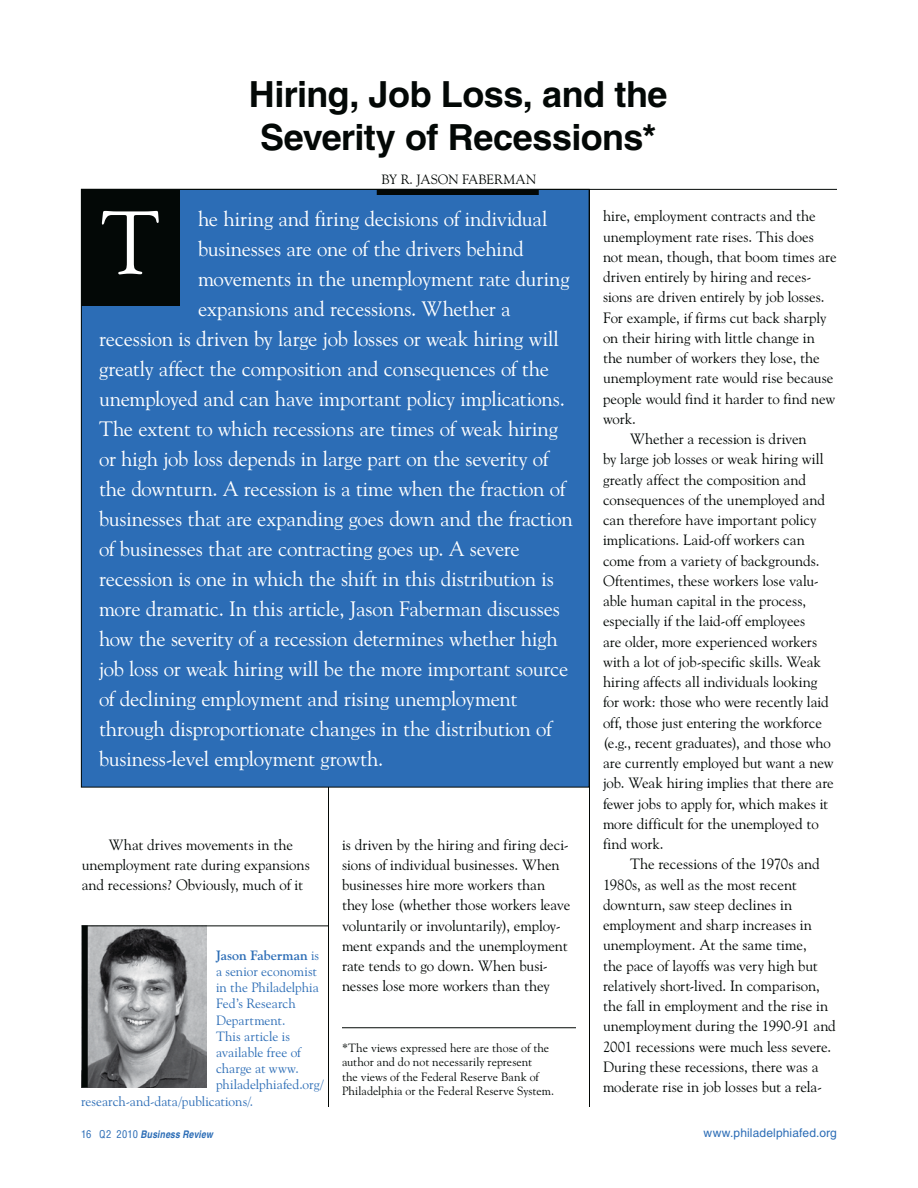
<style>
.page{position:relative;width:918px;height:1188px;background:#fff}
.page>*{position:absolute;margin:0;border:0;box-sizing:border-box;transform-origin:0 0}
.t1{font:90px "Goudy Old Style BT";color:#fff}
.t2{font:700 36px/43.2px "Helvetica";letter-spacing:-.015em;color:#030806;text-align:center}
.t3{font:21px "Goudy Old Style BT";letter-spacing:-.015em;color:#fff}
.t4{font:15px/20.2px "Goudy Old Style BT";letter-spacing:-.005em;color:#030806}
.t5{font:13.5px "Goudy Old Style BT";color:#2c6db6}
.t6{font:13.5px "Goudy Old Style BT";color:#030806}
.t7{font:700 13.5px "Goudy Old Style BT";letter-spacing:.005em;color:#2c6db6}
.t8{font:12px/14.4px "Goudy Old Style BT";color:#030806}
.t9{font:12px "Helvetica";letter-spacing:.01em;color:#2c6db6}
.t10{font:italic 700 condensed 10.5px "Helvetica";letter-spacing:.015em;color:#2c6db6}
.s1{font-weight:400}
.s2{font-weight:400;font-style:normal}
</style>
<div class="page">
<hr style="left:328px;top:189px;width:1px;height:918px;background:#030806">
<div style="left:81px;top:189px;width:508px;height:598px;background:#2c6db6"></div>
<div style="left:81px;top:189px;width:99px;height:117px;background:#030806"></div>
<hr style="left:81px;top:189px;width:756px;height:1px;background:#030806">
<div style="left:377px;top:189px;width:162px;height:6px;background:#030806"></div>
<img style="left:81px;top:926px;width:126px;height:162px">
<hr style="left:82px;top:926px;width:246px;height:1px;background:#030806">
<div style="left:82px;top:926px;width:6px;height:162px;background:#030806"></div>
<hr style="left:589px;top:189px;width:1px;height:918px;background:#030806">
<hr style="left:342px;top:1027px;width:234px;height:1px;background:#030806">
<h2 class="t2" style="left:249px;top:76px;width:420px">Hiring, Job Loss, and the<br>Severity of Recessions*</h2>
<p class="t6" style="left:382px;top:174px;width:156px">BY R. JASON FABERMAN</p>
<h3 class="t3" style="left:198px;top:210px;width:351px">he hiring and firing decisions of individual</h3>
<h3 class="t3" style="left:198px;top:240px;width:327px">businesses are one of the drivers behind</h3>
<h3 class="t3" style="left:198px;top:270px;width:373px">movements in the unemployment rate during</h3>
<h3 class="t3" style="left:198px;top:300px;width:314px">expansions and recessions. Whether a</h3>
<h3 class="t3" style="left:99px;top:330px;width:461px">recession is driven by large job losses or weak hiring will</h3>
<h3 class="t3" style="left:99px;top:360px;width:452px">greatly affect the composition and consequences of the</h3>
<h3 class="t3" style="left:99px;top:390px;width:467px">unemployed and can have important policy implications.</h3>
<h3 class="t3" style="left:99px;top:420px;width:460px">The extent to which recessions are times of weak hiring</h3>
<h3 class="t3" style="left:99px;top:450px;width:451px">or high job loss depends in large part on the severity of</h3>
<h3 class="t3" style="left:99px;top:480px;width:468px">the downturn. A recession is a time when the fraction of</h3>
<h3 class="t3" style="left:99px;top:510px;width:475px">businesses that are expanding goes down and the fraction</h3>
<h3 class="t3" style="left:99px;top:540px;width:422px">of businesses that are contracting goes up. A severe</h3>
<h3 class="t3" style="left:99px;top:571px;width:457px">recession is one in which the shift in this distribution is</h3>
<h3 class="t3" style="left:99px;top:601px;width:463px">more dramatic. In this article, Jason Faberman discusses</h3>
<h3 class="t3" style="left:99px;top:631px;width:460px">how the severity of a recession determines whether high</h3>
<h3 class="t3" style="left:99px;top:661px;width:471px">job loss or weak hiring will be the more important source</h3>
<h3 class="t3" style="left:99px;top:691px;width:420px">of declining employment and rising unemployment</h3>
<h3 class="t3" style="left:99px;top:721px;width:454px">through disproportionate changes in the distribution of</h3>
<h3 class="t3" style="left:99px;top:751px;width:286px">business-level employment growth.</h3>
<h1 class="t1" style="left:101px;top:207px;width:61px">T</h1>
<p class="t4" style="left:82px;top:835px;width:230px;text-indent:27px">What drives movements in the unemployment rate during expansions and recessions? Obviously, much of it</p>
<p class="t4" style="left:342px;top:835px;width:230px">is driven by the hiring and firing deci&shy;sions of individual businesses. When businesses hire more workers than they lose (whether those workers leave voluntarily or involuntarily), employ&shy;ment expands and the unemployment rate tends to go down. When busi&shy;nesses lose more workers than they</p>
<p class="t7" style="left:216px;top:950px;width:105px">Jason Faberman <span class="s1">is</span></p>
<p class="t5" style="left:216px;top:966px;width:102px">a senior economist</p>
<p class="t5" style="left:216px;top:982px;width:104px">in the Philadelphia</p>
<p class="t5" style="left:216px;top:998px;width:81px">Fed’s Research</p>
<p class="t5" style="left:216px;top:1015px;width:71px">Department.</p>
<p class="t5" style="left:216px;top:1031px;width:76px">This article is</p>
<p class="t5" style="left:216px;top:1047px;width:87px">available free of</p>
<p class="t5" style="left:216px;top:1063px;width:84px">charge at www.</p>
<p class="t5" style="left:216px;top:1079px;width:109px">philadelphiafed.org/</p>
<p class="t5" style="left:81px;top:1096px;width:174px">research-and-data/publications/.</p>
<p class="t8" style="left:342px;top:1042px;width:214px">*The views expressed here are those of the author and do not necessarily represent<br>the views of the Federal Reserve Bank of Philadelphia or the Federal Reserve System.</p>
<p class="t4" style="left:603px;top:207px;width:214px">hire, employment contracts and the</p>
<p class="t4" style="left:603px;top:227px;width:213px">unemployment rate rises. This does</p>
<p class="t4" style="left:603px;top:248px;width:235px">not mean, though, that boom times are</p>
<p class="t4" style="left:603px;top:268px;width:210px">driven entirely by hiring and reces-</p>
<p class="t4" style="left:603px;top:288px;width:223px">sions are driven entirely by job losses.</p>
<p class="t4" style="left:603px;top:308px;width:225px">For example, if firms cut back sharply</p>
<p class="t4" style="left:603px;top:329px;width:213px">on their hiring with little change in</p>
<p class="t4" style="left:603px;top:349px;width:218px">the number of workers they lose, the</p>
<p class="t4" style="left:603px;top:369px;width:232px">unemployment rate would rise because</p>
<p class="t4" style="left:603px;top:389px;width:234px">people would find it harder to find new</p>
<p class="t4" style="left:603px;top:410px;width:34px">work.</p>
<p class="t4" style="left:630px;top:430px;width:178px">Whether a recession is driven</p>
<p class="t4" style="left:603px;top:450px;width:222px">by large job losses or weak hiring will</p>
<p class="t4" style="left:603px;top:470px;width:205px">greatly affect the composition and</p>
<p class="t4" style="left:603px;top:491px;width:224px">consequences of the unemployed and</p>
<p class="t4" style="left:603px;top:511px;width:215px">can therefore have important policy</p>
<p class="t4" style="left:603px;top:531px;width:203px">implications. Laid-off workers can</p>
<p class="t4" style="left:603px;top:551px;width:218px">come from a variety of backgrounds.</p>
<p class="t4" style="left:603px;top:572px;width:217px">Oftentimes, these workers lose valu-</p>
<p class="t4" style="left:603px;top:592px;width:205px">able human capital in the process,</p>
<p class="t4" style="left:603px;top:612px;width:204px">especially if the laid-off employees</p>
<p class="t4" style="left:603px;top:632px;width:216px">are older, more experienced workers</p>
<p class="t4" style="left:603px;top:653px;width:220px">with a lot of job-specific skills. Weak</p>
<p class="t4" style="left:603px;top:673px;width:216px">hiring affects all individuals looking</p>
<p class="t4" style="left:603px;top:693px;width:227px">for work: those who were recently laid</p>
<p class="t4" style="left:603px;top:713px;width:221px">off, those just entering the workforce</p>
<p class="t4" style="left:603px;top:734px;width:229px">(e.g., recent graduates), and those who</p>
<p class="t4" style="left:603px;top:754px;width:232px">are currently employed but want a new</p>
<p class="t4" style="left:603px;top:774px;width:232px">job. Weak hiring implies that there are</p>
<p class="t4" style="left:603px;top:794px;width:227px">fewer jobs to apply for, which makes it</p>
<p class="t4" style="left:603px;top:815px;width:217px">more difficult for the unemployed to</p>
<p class="t4" style="left:603px;top:835px;width:62px">find work.</p>
<p class="t4" style="left:630px;top:855px;width:191px">The recessions of the 1970s and</p>
<p class="t4" style="left:603px;top:875px;width:195px">1980s, as well as the most recent</p>
<p class="t4" style="left:603px;top:896px;width:191px">downturn, saw steep declines in</p>
<p class="t4" style="left:603px;top:916px;width:210px">employment and sharp increases in</p>
<p class="t4" style="left:603px;top:936px;width:205px">unemployment. At the same time,</p>
<p class="t4" style="left:603px;top:956px;width:216px">the pace of layoffs was very high but</p>
<p class="t4" style="left:603px;top:977px;width:218px">relatively short-lived. In comparison,</p>
<p class="t4" style="left:603px;top:997px;width:227px">the fall in employment and the rise in</p>
<p class="t4" style="left:603px;top:1017px;width:234px">unemployment during the 1990-91 and</p>
<p class="t4" style="left:603px;top:1037px;width:230px">2001 recessions were much less severe.</p>
<p class="t4" style="left:603px;top:1058px;width:217px">During these recessions, there was a</p>
<p class="t4" style="left:603px;top:1078px;width:220px">moderate rise in job losses but a rela-</p>
<p class="t10" style="left:81px;top:1131px;width:133px"><span class="s2">16 Q2 2010</span> Business Review</p>
<p class="t9" style="left:704px;top:1129px;width:135px">www.philadelphiafed.org</p>
</div>
